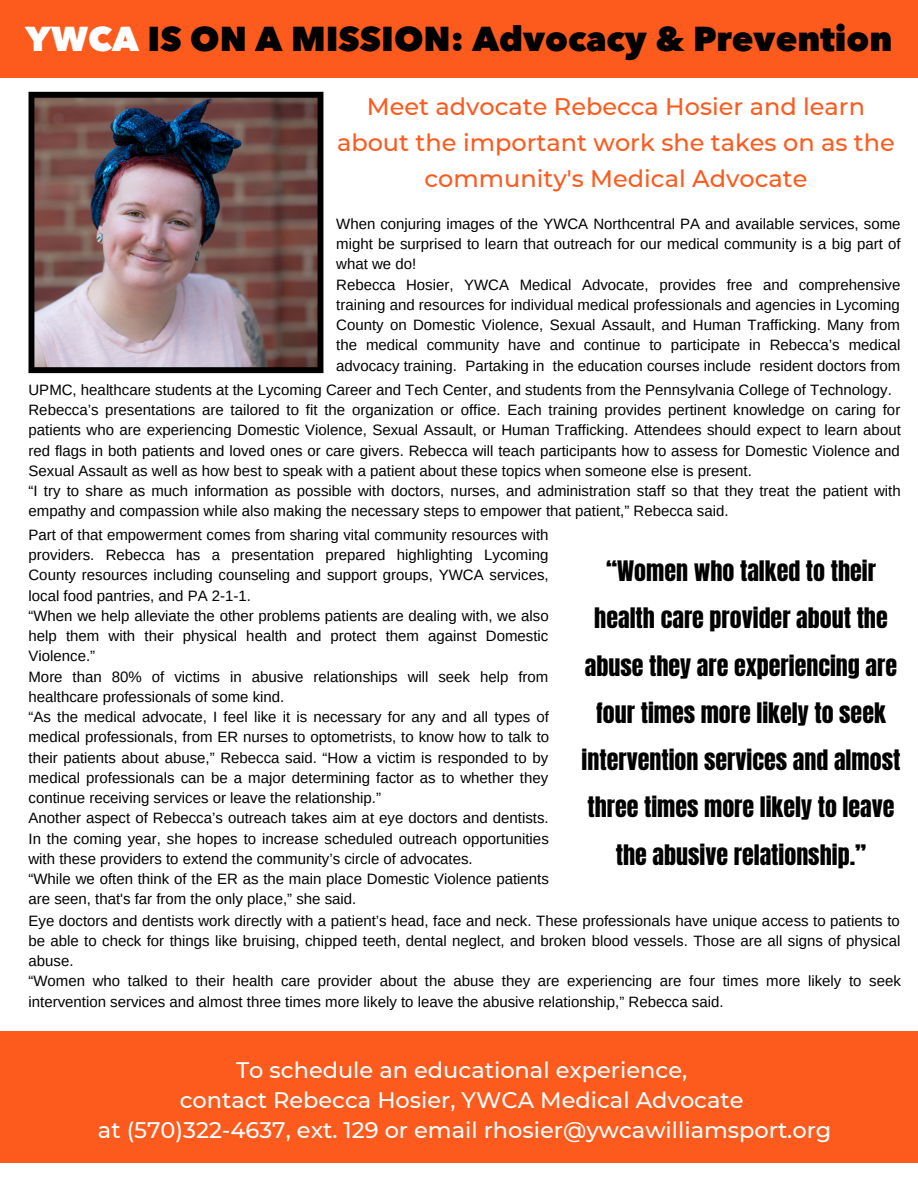
<style>
.page{position:relative;width:918px;height:1188px;background:#fff}
.page>*{position:absolute;margin:0;border:0;box-sizing:border-box;transform-origin:0 0}
.t1{font:800 34.5px "Avenir Next LT Pro";color:#000}
.t2{font:24px/47.2px "Anton";color:#000;text-align:center}
.t3{font:500 24px/36px "Montserrat";color:#fd5a1e;text-align:center}
.t4{font:500 22.5px "Montserrat";color:#fff}
.t5{font:15px/20.2px "Arimo";color:#000;text-align:justify}
.s1{color:#fff}
</style>
<div class="page">
<div style="left:0;top:1031px;width:918px;height:131px;background:#fd5a1e"></div>
<img style="left:29px;top:92px;width:294px;height:281px">
<div style="left:0;top:0;width:918px;height:78px;background:#fd5a1e"></div>
<p class="t1" style="left:26px;top:17px;width:868px"><span class="s1">YWCA</span> IS ON A MISSION: Advocacy &amp; Prevention</p>
<p class="t3" style="left:337px;top:89px;width:559px">Meet advocate Rebecca Hosier and learn about the important work she takes on as the community's Medical Advocate</p>
<p class="t5" style="left:336px;top:214px;width:566px">When conjuring images of the YWCA Northcentral PA and available services, some might be surprised to learn that outreach for our medical community is a big part of what we do!</p>
<p class="t5" style="left:336px;top:274px;width:566px">Rebecca Hosier, YWCA Medical Advocate, provides free and comprehensive training and resources for individual medical professionals and agencies in Lycoming County on Domestic Violence, Sexual Assault, and Human Trafficking. Many from the medical community have and continue to participate in Rebecca’s medical advocacy training. Partaking in the education courses include resident doctors from</p>
<p class="t5" style="left:29px;top:379px;width:865px">UPMC, healthcare students at the Lycoming Career and Tech Center, and students from the Pennsylvania College of Technology.</p>
<p class="t5" style="left:29px;top:400px;width:874px">Rebecca’s presentations are tailored to fit the organization or office. Each training provides pertinent knowledge on caring for patients who are experiencing Domestic Violence, Sexual Assault, or Human Trafficking. Attendees should expect to learn about red flags in both patients and loved ones or care givers. Rebecca will teach participants how to assess for Domestic Violence and Sexual Assault as well as how best to speak with a patient about these topics when someone else is present.</p>
<p class="t5" style="left:29px;top:481px;width:874px">“I try to share as much information as possible with doctors, nurses, and administration staff so that they treat the patient with empathy and compassion while also making the necessary steps to empower that patient,” Rebecca said.</p>
<p class="t5" style="left:29px;top:525px;width:522px">Part of that empowerment comes from sharing vital community resources with providers. Rebecca has a presentation prepared highlighting Lycoming County resources including counseling and support groups, YWCA services, local food pantries, and PA 2-1-1.</p>
<p class="t5" style="left:29px;top:606px;width:522px">“When we help alleviate the other problems patients are dealing with, we also help them with their physical health and protect them against Domestic Violence.”</p>
<p class="t5" style="left:29px;top:666px;width:521px">More than 80% of victims in abusive relationships will seek help from healthcare professionals of some kind.</p>
<p class="t5" style="left:29px;top:707px;width:522px">“As the medical advocate, I feel like it is necessary for any and all types of medical professionals, from ER nurses to optometrists, to know how to talk to their patients about abuse,” Rebecca said. “How a victim is responded to by medical professionals can be a major determining factor as to whether they continue receiving services or leave the relationship.”</p>
<p class="t5" style="left:29px;top:808px;width:522px">Another aspect of Rebecca’s outreach takes aim at eye doctors and dentists.<br>In the coming year, she hopes to increase scheduled outreach opportunities with these providers to extend the community’s circle of advocates.</p>
<p class="t5" style="left:29px;top:869px;width:522px">“While we often think of the ER as the main place Domestic Violence patients are seen, that's far from the only place,” she said.</p>
<p class="t5" style="left:29px;top:910px;width:873px">Eye doctors and dentists work directly with a patient’s head, face and neck. These professionals have unique access to patients to be able to check for things like bruising, chipped teeth, dental neglect, and broken blood vessels. Those are all signs of physical abuse.</p>
<p class="t5" style="left:29px;top:971px;width:874px">“Women who talked to their health care provider about the abuse they are experiencing are four times more likely to seek intervention services and almost three times more likely to leave the abusive relationship,” Rebecca said.</p>
<p class="t2" style="left:582px;top:548px;width:320px">“Women who talked to their health care provider about the abuse they are experiencing are four times more likely to seek intervention services and almost three times more likely to leave the abusive relationship.”</p>
<p class="t4" style="left:236px;top:1056px;width:453px">To schedule an educational experience,</p>
<p class="t4" style="left:180px;top:1086px;width:565px">contact Rebecca Hosier, YWCA Medical Advocate</p>
<p class="t4" style="left:98px;top:1117px;width:735px">at (570)322-4637, ext. 129 or email rhosier@ywcawilliamsport.org</p>
</div>
